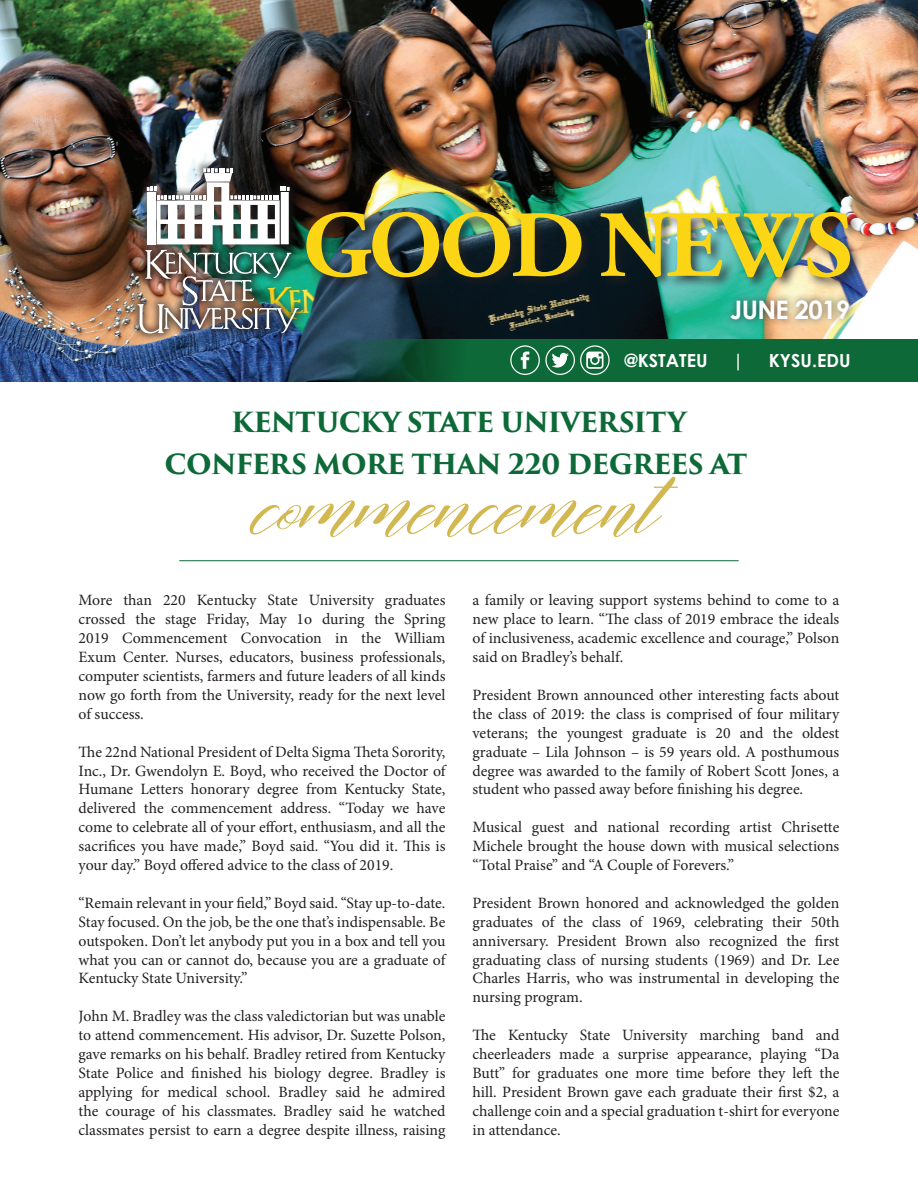
<style>
.page{position:relative;width:918px;height:1188px;background:#fff}
.page>*{position:absolute;margin:0;border:0;box-sizing:border-box;transform-origin:0 0}
.t1{font:700 94.35px "Adobe Garamond Pro";letter-spacing:-.035em;color:#fcd615}
.t2{font:88.35px "lastnight";letter-spacing:-.01em;color:#d2b850}
.t3{font:700 27px "Trajan Pro 3";letter-spacing:-.025em;color:#0d6937}
.t4{font:700 25.5px "Century Gothic";letter-spacing:-.025em;color:#fff}
.t5{font:700 18px "Century Gothic";color:#fff}
.t6{font:15.75px/18.9px "Minion Pro";letter-spacing:-.005em;color:#231f20;text-align:justify}
</style>
<div class="page">
<img style="left:0;top:0;width:918px;height:381px">
<svg style="left:90px;top:339px;width:828px;height:42px;background:#195c4e"></svg>
<div style="left:303px;top:209px;width:560px;height:81px;background:#231f20;opacity:.75"></div>
<div style="left:723px;top:292px;width:133px;height:35px;background:#231f20;opacity:.75"></div>
<svg style="left:510px;top:345px;width:100px;height:30px;background:#488e68"></svg>
<div style="left:128px;top:158px;width:180px;height:185px;background:#231f20;opacity:.67"></div>
<img style="left:138px;top:250px;width:161px;height:84px">
<svg style="left:147px;top:168px;width:143px;height:76px"></svg>
<hr style="left:179px;top:560px;width:560px;height:1px;background:#0d6937">
<h1 class="t1" style="left:303px;top:191px;width:552px">GOOD NEWS</h1>
<h3 class="t4" style="left:730px;top:290px;width:121px">JUNE 2019</h3>
<p class="t5" style="left:624px;top:347px;width:85px">@KSTATEU</p>
<p class="t5" style="left:733px;top:347px;width:12px">|</p>
<p class="t5" style="left:769px;top:347px;width:83px">KYSU.EDU</p>
<h3 class="t3" style="left:231px;top:402px;width:457px">KENTUCKY STATE UNIVERSITY</h3>
<h3 class="t3" style="left:165px;top:444px;width:584px">CONFERS MORE THAN 220 DEGREES AT</h3>
<h2 class="t2" style="left:257px;top:445px;width:406px">commencement</h2>
<p class="t6" style="left:79px;top:591px;width:368px">More than 220 Kentucky State University graduates crossed the stage Friday, May 1o during the Spring 2019 Commencement Convocation in the William Exum Center. Nurses, educators, business professionals, computer scientists, farmers and future leaders of all kinds now go forth from the University, ready for the next level of success.</p>
<p class="t6" style="left:79px;top:742px;width:368px">The 22nd National President of Delta Sigma Theta Sorority, Inc., Dr. Gwendolyn E. Boyd, who received the Doctor of Humane Letters honorary degree from Kentucky State, delivered the commencement address. “Today we have come to celebrate all of your effort, enthusiasm, and all the sacrifices you have made,” Boyd said. “You did it. This is your day.” Boyd offered advice to the class of 2019.</p>
<p class="t6" style="left:79px;top:893px;width:368px">“Remain relevant in your field,” Boyd said. “Stay up-to-date.<br>Stay focused. On the job, be the one that’s indispensable. Be outspoken. Don’t let anybody put you in a box and tell you what you can or cannot do, because you are a graduate of Kentucky State University.”</p>
<p class="t6" style="left:79px;top:1007px;width:368px">John M. Bradley was the class valedictorian but was unable to attend commencement. His advisor, Dr. Suzette Polson, gave remarks on his behalf. Bradley retired from Kentucky State Police and finished his biology degree. Bradley is applying for medical school. Bradley said he admired the courage of his classmates. Bradley said he watched classmates persist to earn a degree despite illness, raising</p>
<p class="t6" style="left:472px;top:591px;width:368px">a family or leaving support systems behind to come to a new place to learn. “The class of 2019 embrace the ideals of inclusiveness, academic excellence and courage,” Polson said on Bradley’s behalf.</p>
<p class="t6" style="left:472px;top:686px;width:368px">President Brown announced other interesting facts about the class of 2019: the class is comprised of four military veterans; the youngest graduate is 20 and the oldest graduate – Lila Johnson – is 59 years old. A posthumous degree was awarded to the family of Robert Scott Jones, a student who passed away before finishing his degree.</p>
<p class="t6" style="left:472px;top:818px;width:368px">Musical guest and national recording artist Chrisette Michele brought the house down with musical selections “Total Praise” and “A Couple of Forevers.”</p>
<p class="t6" style="left:472px;top:893px;width:368px">President Brown honored and acknowledged the golden graduates of the class of 1969, celebrating their 50th anniversary. President Brown also recognized the first graduating class of nursing students (1969) and Dr. Lee Charles Harris, who was instrumental in developing the nursing program.</p>
<p class="t6" style="left:472px;top:1026px;width:368px">The Kentucky State University marching band and cheerleaders made a surprise appearance, playing “Da Butt” for graduates one more time before they left the hill. President Brown gave each graduate their first $2, a challenge coin and a special graduation t-shirt for everyone in attendance.</p>
</div>
